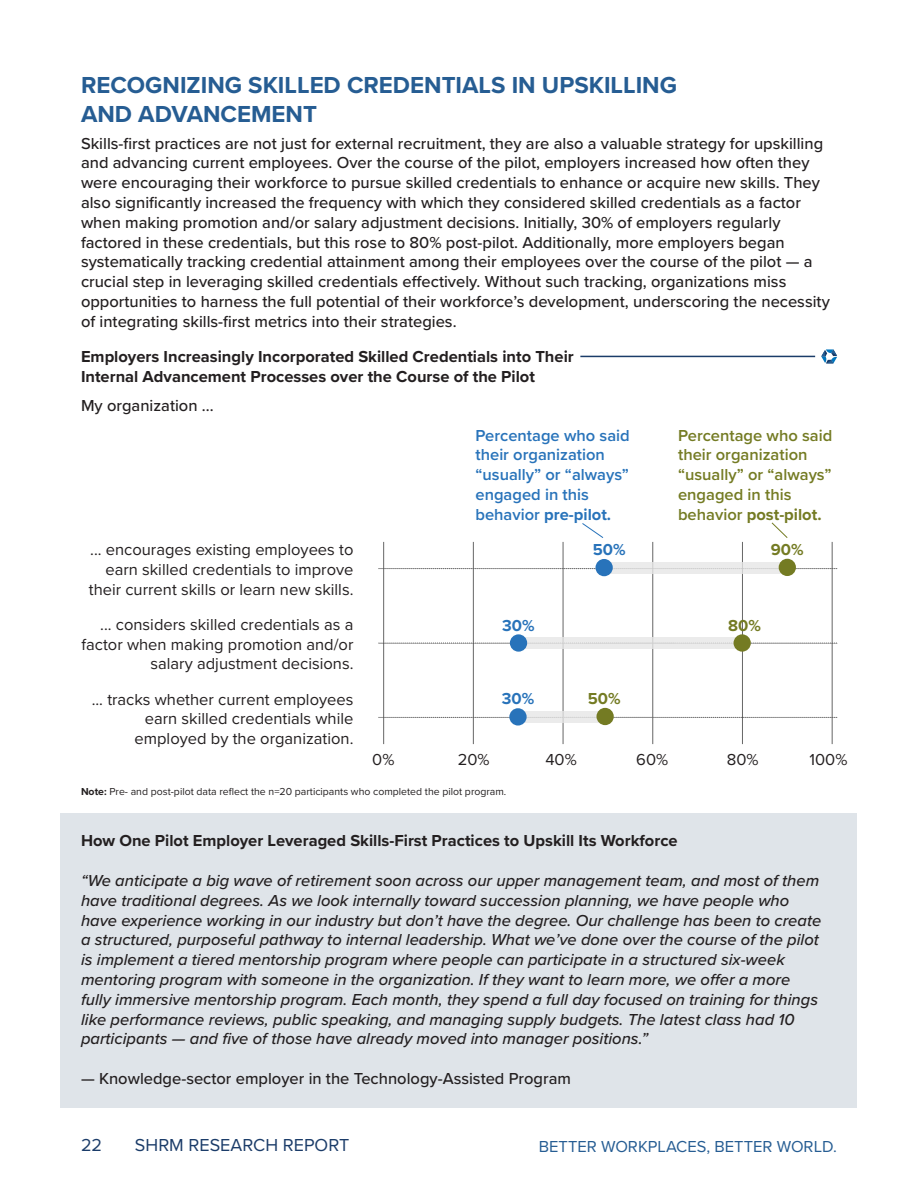
<style>
.page{position:relative;width:918px;height:1188px;background:#fff}
.page>*{position:absolute;margin:0;border:0;box-sizing:border-box;transform-origin:0 0}
.Subhead_1{font:700 24px/28.8px "Proxima Nova";color:#265d93}
.t1{font:18px "Proxima Nova";color:#1b3c69}
.Body_Paragraph{font:500 16.5px/19.8px "Proxima Nova";color:#231f20}
.Spotlight_Box_Shaded_Text{font:italic 500 16.5px/19.8px "Proxima Nova";color:#231f20}
.X_Axis{font:16.5px/19.8px "Proxima Nova";color:#231f20;text-align:right}
.Figure_Title{font:700 16.5px/19.8px "Proxima Nova";color:#231f20}
.Spotlight_Box_Shaded_Text-2{font:700 16.5px "Proxima Nova";color:#231f20}
.X_Axis-2{font:600 16.5px/19.8px "Proxima Nova";color:#2873ba}
.X_Axis-3{font:600 16.5px/19.8px "Proxima Nova";color:#747b23}
.Spotlight_Box_Shaded_Text-3{font:500 16.5px "Proxima Nova";color:#231f20}
.t2{font:16.5px "Proxima Nova";color:#265d93}
.X_Axis-4{font:700 16.5px "Proxima Nova";color:#747b23}
.X_Axis-5{font:700 16.5px "Proxima Nova";color:#2873ba}
.Chart_Subtitle_Copy_Text{font:500 16.5px "Proxima Nova";color:#231f20}
.Bar_Graph_Values{font:700 16.5px "Proxima Nova";color:#2873ba}
.Bar_Graph_Values-2{font:700 16.5px "Proxima Nova";color:#747b23}
.Source_Info{font:10.5px "Proxima Nova";color:#231f20}
.s1{font-weight:600}
.s2{font-weight:700}
</style>
<div class="page">
<div style="left:61px;top:813px;width:796px;height:57px;background:#dfe4e9"></div>
<div style="left:61px;top:853px;width:796px;height:215px;background:#dfe4e9"></div>
<div style="left:61px;top:1051px;width:796px;height:57px;background:#dfe4e9"></div>
<hr style="left:580px;top:356px;width:235px;height:1px;background:#1b3c69">
<svg style="left:821px;top:349px;width:16px;height:14px"></svg>
<hr style="left:473px;top:542px;width:1px;height:202px;background:#666">
<hr style="left:563px;top:542px;width:1px;height:202px;background:#666">
<hr style="left:653px;top:542px;width:1px;height:202px;background:#666">
<hr style="left:742px;top:542px;width:1px;height:202px;background:#666">
<hr style="left:832px;top:542px;width:1px;height:202px;background:#666">
<hr style="left:383px;top:542px;width:1px;height:202px;background:#666">
<svg style="left:379px;top:563px;width:458px;height:11px"></svg>
<svg style="left:379px;top:637px;width:458px;height:12px"></svg>
<svg style="left:379px;top:712px;width:458px;height:11px"></svg>
<svg style="left:582px;top:523px;width:22px;height:15px"></svg>
<svg style="left:771px;top:522px;width:17px;height:16px"></svg>
<div style="left:603px;top:562px;width:184px;height:12px;background:#e6e6e6"></div>
<div style="left:596px;top:559px;width:17px;height:17px;background:#2873ba;border-radius:50%"></div>
<div style="left:779px;top:559px;width:17px;height:17px;background:#747b23;border-radius:50%"></div>
<svg style="left:525px;top:638px;width:211px;height:11px;background:#e7e8e7"></svg>
<div style="left:510px;top:634px;width:17px;height:18px;background:#2873ba;border-radius:50%"></div>
<div style="left:734px;top:634px;width:17px;height:18px;background:#747b23;border-radius:50%"></div>
<div style="left:519px;top:712px;width:85px;height:11px;background:#e6e6e6"></div>
<div style="left:509px;top:708px;width:18px;height:18px;background:#2873ba;border-radius:50%"></div>
<div style="left:596px;top:708px;width:18px;height:17px;background:#747b23;border-radius:50%"></div>
<p class="Subhead_1" style="left:81px;top:70px;width:598px">RECOGNIZING SKILLED CREDENTIALS IN UPSKILLING<br>AND ADVANCEMENT</p>
<p class="Body_Paragraph" style="left:81px;top:133px;width:750px">Skills-first practices are not just for external recruitment, they are also a valuable strategy for upskilling and advancing current employees. Over the course of the pilot, employers increased how often they were encouraging their workforce to pursue skilled credentials to enhance or acquire new skills. They also significantly increased the frequency with which they considered skilled credentials as a factor when making promotion and/or salary adjustment decisions. Initially, 30% of employers regularly factored in these credentials, but this rose to 80% post-pilot. Additionally, more employers began systematically tracking credential attainment among their employees over the course of the pilot — a crucial step in leveraging skilled credentials effectively. Without such tracking, organizations miss opportunities to harness the full potential of their workforce’s development, underscoring the necessity of integrating skills-first metrics into their strategies.</p>
<p class="Figure_Title" style="left:81px;top:346px;width:494px">Employers Increasingly Incorporated Skilled Credentials into Their<br>Internal Advancement Processes over the Course of the Pilot</p>
<p class="Chart_Subtitle_Copy_Text" style="left:81px;top:393px;width:134px">My organization ...</p>
<p class="X_Axis" style="left:89px;top:539px;width:266px">... encourages existing employees to earn skilled credentials to improve their current skills or learn new skills.</p>
<p class="X_Axis" style="left:82px;top:614px;width:273px">... considers skilled credentials as a factor when making promotion and/or salary adjustment decisions.</p>
<p class="X_Axis" style="left:92px;top:688px;width:263px">... tracks whether current employees earn skilled credentials while employed by the organization.</p>
<p class="X_Axis-2" style="left:476px;top:425px;width:156px">Percentage who said their organization</p>
<p class="X_Axis-2" style="left:476px;top:464px;width:155px">“usually” or “always”</p>
<p class="X_Axis-2" style="left:476px;top:484px;width:115px">engaged in this</p>
<p class="X_Axis-5" style="left:476px;top:502px;width:137px"><span class="s1">behavior</span> pre-pilot.</p>
<p class="Bar_Graph_Values" style="left:502px;top:613px;width:34px">30%</p>
<p class="Bar_Graph_Values" style="left:593px;top:537px;width:34px">50%</p>
<p class="Bar_Graph_Values" style="left:502px;top:686px;width:34px">30%</p>
<p class="Bar_Graph_Values-2" style="left:588px;top:686px;width:34px">50%</p>
<p class="X_Axis-3" style="left:678px;top:425px;width:156px">Percentage who said their organization</p>
<p class="X_Axis-3" style="left:678px;top:464px;width:155px">“usually” or “always”</p>
<p class="X_Axis-3" style="left:678px;top:484px;width:115px">engaged in this</p>
<p class="X_Axis-4" style="left:678px;top:502px;width:145px"><span class="s1">behavior</span> post-pilot.</p>
<p class="Bar_Graph_Values-2" style="left:771px;top:537px;width:34px">90%</p>
<p class="Bar_Graph_Values-2" style="left:728px;top:613px;width:34px">80%</p>
<p class="X_Axis" style="left:372px;top:749px;width:24px">0%</p>
<p class="X_Axis" style="left:458px;top:749px;width:33px">20%</p>
<p class="X_Axis" style="left:545px;top:749px;width:33px">40%</p>
<p class="X_Axis" style="left:636px;top:749px;width:33px">60%</p>
<p class="X_Axis" style="left:727px;top:749px;width:33px">80%</p>
<p class="X_Axis" style="left:810px;top:749px;width:39px">100%</p>
<p class="Source_Info" style="left:81px;top:784px;width:427px"><span class="s2">Note:</span> Pre- and post-pilot data reflect the n=20 participants who completed the pilot program.</p>
<p class="Spotlight_Box_Shaded_Text-2" style="left:81px;top:829px;width:598px">How One Pilot Employer Leveraged Skills-First Practices to Upskill Its Workforce</p>
<p class="Spotlight_Box_Shaded_Text" style="left:81px;top:870px;width:742px">“We anticipate a big wave of retirement soon across our upper management team, and most of them have traditional degrees. As we look internally toward succession planning, we have people who have experience working in our industry but don’t have the degree. Our challenge has been to create a structured, purposeful pathway to internal leadership. What we’ve done over the course of the pilot is implement a tiered mentorship program where people can participate in a structured six-week mentoring program with someone in the organization. If they want to learn more, we offer a more fully immersive mentorship program. Each month, they spend a full day focused on training for things like performance reviews, public speaking, and managing supply budgets. The latest class had 10 participants — and five of those have already moved into manager positions.”</p>
<p class="Spotlight_Box_Shaded_Text-3" style="left:81px;top:1066px;width:492px">— Knowledge-sector employer in the Technology-Assisted Program</p>
<p class="t1" style="left:81px;top:1132px;width:23px">22</p>
<p class="t1" style="left:135px;top:1132px;width:216px">SHRM RESEARCH REPORT</p>
<p class="t2" style="left:539px;top:1134px;width:300px">BETTER WORKPLACES, BETTER WORLD.</p>
</div>
